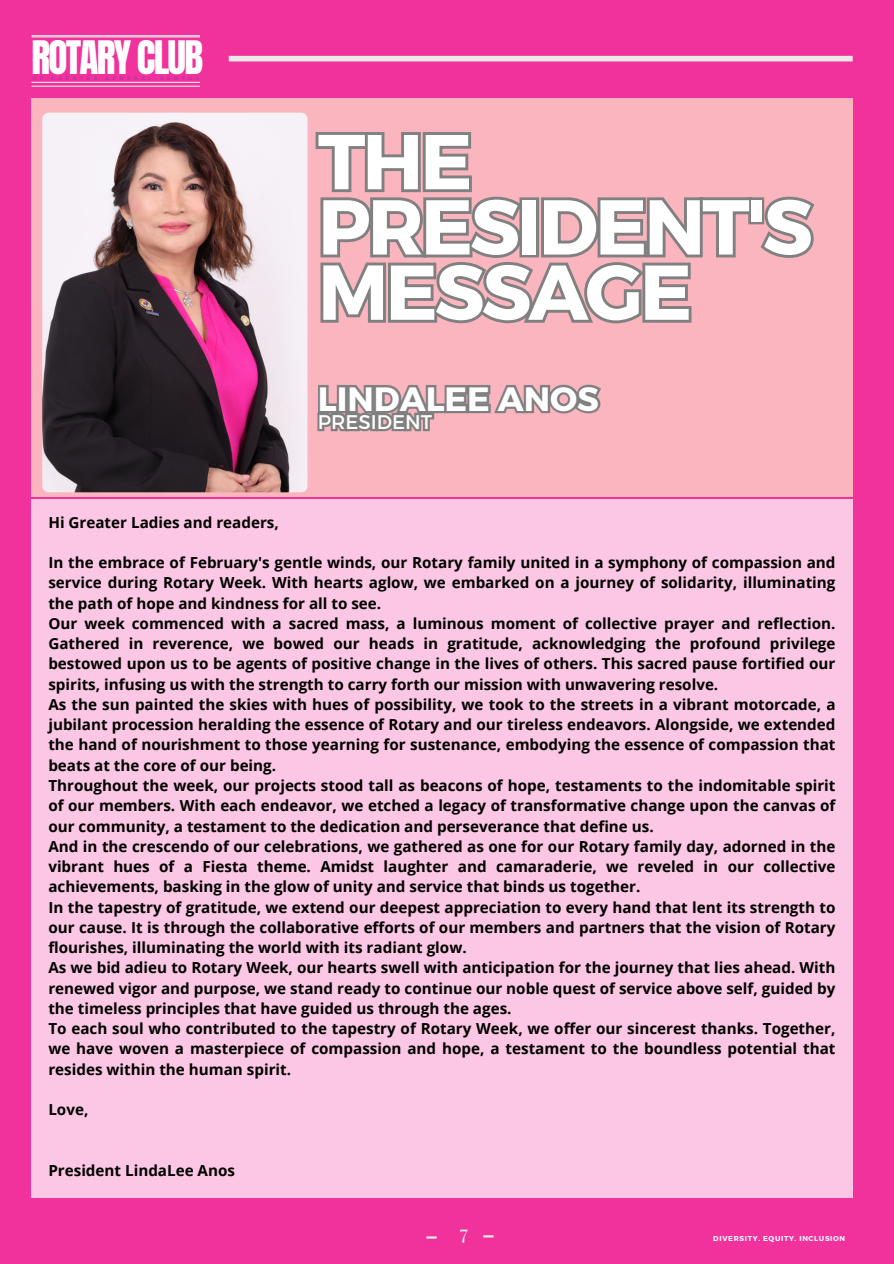
<style>
.page{position:relative;width:894px;height:1264px;background:#fff}
.page>*{position:absolute;margin:0;border:0;box-sizing:border-box;transform-origin:0 0}
.t1{font:700 77.55px/65.2px "Montserrat";letter-spacing:-.04em;color:#fff}
.t2{font:39.15px "Anton";letter-spacing:-.045em;color:#fff}
.t3{font:700 33.6px "Montserrat";color:#fff}
.t4{font:19.95px "Playfair Display";color:#fff}
.t5{font:19.8px "Montserrat";color:#fff}
.t6{font:700 15.15px/20.2px "Open Sans";color:#000}
.t7{font:700 7.05px "Montserrat";letter-spacing:.095em;color:#fff}
.t8{font:700 4.95px "Montserrat";letter-spacing:.735em;color:#b3a}
</style>
<div class="page">
<div style="left:0;top:0;width:893px;height:1263px;background:#f1319c"></div>
<div style="left:229px;top:56px;width:623px;height:5px;background:#e9e9e9"></div>
<hr style="left:32px;top:82px;width:168px;height:1px;background:#e9e9e9">
<hr style="left:32px;top:36px;width:168px;height:1px;background:#e9e9e9">
<hr style="left:32px;top:86px;width:168px;height:1px;background:#e9e9e9">
<hr style="left:32px;top:35px;width:168px;height:1px;background:#e9e9e9">
<svg style="left:426px;top:1236px;width:10px;height:2px"></svg>
<svg style="left:483px;top:1235px;width:10px;height:2px"></svg>
<div style="left:32px;top:98px;width:820px;height:398px;background:#fbb5bf"></div>
<img style="left:42px;top:113px;width:265px;height:379px;border-radius:6px">
<div style="left:32px;top:499px;width:820px;height:698px;background:#fbc7e4"></div>
<svg style="left:315px;top:132px;width:500px;height:192px"></svg>
<svg style="left:317px;top:384px;width:284px;height:48px"></svg>
<h2 class="t2" style="left:32px;top:30px;width:173px">ROTARY CLUB</h2>
<p class="t8" style="left:32px;top:75px;width:12px">O F</p>
<p class="t8" style="left:51px;top:75px;width:12px">G R</p>
<p class="t8" style="left:66px;top:75px;width:12px">E A</p>
<p class="t8" style="left:80px;top:75px;width:19px">TER</p>
<p class="t8" style="left:106px;top:75px;width:12px">G E</p>
<p class="t8" style="left:120px;top:75px;width:19px">NER</p>
<p class="t8" style="left:141px;top:75px;width:12px">A L</p>
<p class="t8" style="left:160px;top:75px;width:12px">S A</p>
<p class="t8" style="left:174px;top:75px;width:12px">N T</p>
<p class="t8" style="left:188px;top:75px;width:12px">O S</p>
<h4 class="t1" style="left:318px;top:125px;width:496px">THE<br>PRESIDENT'S<br>MESSAGE</h4>
<h4 class="t3" style="left:318px;top:377px;width:282px">LINDALEE ANOS</h4>
<h4 class="t5" style="left:318px;top:409px;width:116px">PRESIDENT</h4>
<h4 class="t6" style="left:48px;top:511px;width:232px">Hi Greater Ladies and readers,</h4>
<h4 class="t6" style="left:48px;top:552px;width:788px">In the embrace of February's gentle winds, our Rotary family united in a symphony of compassion and service during Rotary Week. With hearts aglow, we embarked on a journey of solidarity, illuminating the path of hope and kindness for all to see.<br>Our week commenced with a sacred mass, a luminous moment of collective prayer and reflection.<br>Gathered in reverence, we bowed our heads in gratitude, acknowledging the profound privilege bestowed upon us to be agents of positive change in the lives of others. This sacred pause fortified our spirits, infusing us with the strength to carry forth our mission with unwavering resolve.<br>As the sun painted the skies with hues of possibility, we took to the streets in a vibrant motorcade, a jubilant procession heralding the essence of Rotary and our tireless endeavors. Alongside, we extended the hand of nourishment to those yearning for sustenance, embodying the essence of compassion that beats at the core of our being.<br>Throughout the week, our projects stood tall as beacons of hope, testaments to the indomitable spirit of our members. With each endeavor, we etched a legacy of transformative change upon the canvas of our community, a testament to the dedication and perseverance that define us.<br>And in the crescendo of our celebrations, we gathered as one for our Rotary family day, adorned in the vibrant hues of a Fiesta theme. Amidst laughter and camaraderie, we reveled in our collective achievements, basking in the glow of unity and service that binds us together.<br>In the tapestry of gratitude, we extend our deepest appreciation to every hand that lent its strength to our cause. It is through the collaborative efforts of our members and partners that the vision of Rotary flourishes, illuminating the world with its radiant glow.<br>As we bid adieu to Rotary Week, our hearts swell with anticipation for the journey that lies ahead. With renewed vigor and purpose, we stand ready to continue our noble quest of service above self, guided by the timeless principles that have guided us through the ages.<br>To each soul who contributed to the tapestry of Rotary Week, we offer our sincerest thanks. Together, we have woven a masterpiece of compassion and hope, a testament to the boundless potential that resides within the human spirit.</h4>
<p class="t6" style="left:48px;top:1099px;width:42px">Love,</p>
<h5 class="t6" style="left:48px;top:1159px;width:188px">President LindaLee Anos</h5>
<h3 class="t4" style="left:460px;top:1218px;width:10px">7</h3>
<h1 class="t7" style="left:713px;top:1234px;width:133px">DIVERSITY. EQUITY. INCLUSION</h1>
</div>
